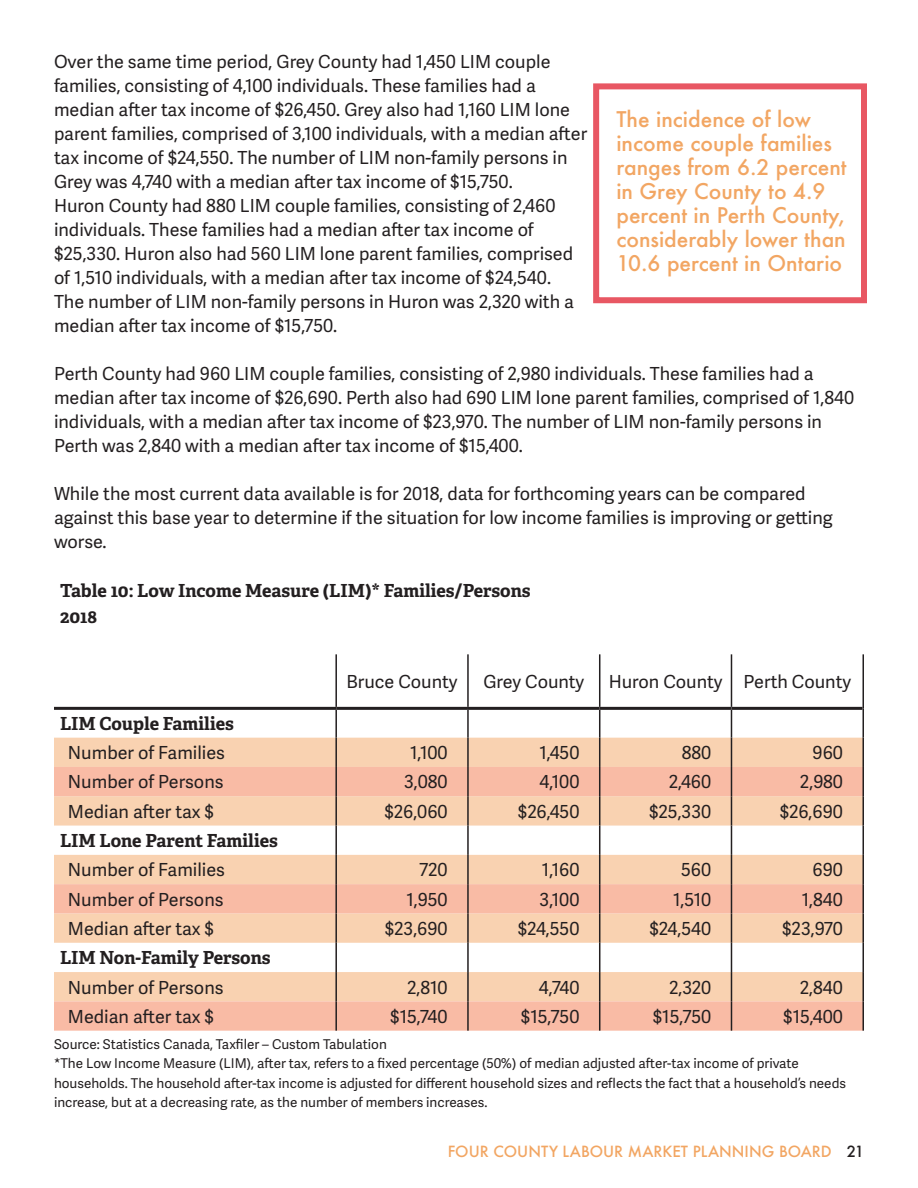
<style>
.page{position:relative;width:918px;height:1188px;background:#fff}
.page>*{position:absolute;margin:0;border:0;box-sizing:border-box;transform-origin:0 0}
.t1{font:500 21px/24px "Futura";color:#f2a663}
.t2{font:18px/24px "Adelle Sans";color:#231f20}
.t3{font:700 18px "Adelle";color:#231f20}
.t4{font:500 15px "Futura";color:#f2a663}
.t5{font:13.5px/19.5px "Adelle Sans";color:#231f20}
.s1{color:#231f20}
</style>
<div class="page">
<div style="left:54px;top:738px;width:808px;height:29px;background:#f9d2b1"></div>
<svg style="left:54px;top:767px;width:808px;height:264px"></svg>
<hr style="left:335px;top:654px;width:2px;height:53px;background:#231f20">
<hr style="left:467px;top:654px;width:2px;height:53px;background:#231f20">
<hr style="left:599px;top:654px;width:1px;height:53px;background:#231f20">
<hr style="left:731px;top:654px;width:1px;height:53px;background:#231f20">
<hr style="left:862px;top:654px;width:2px;height:54px;background:#231f20">
<hr style="left:335px;top:710px;width:2px;height:28px;background:#231f20">
<hr style="left:467px;top:710px;width:2px;height:28px;background:#231f20">
<hr style="left:862px;top:708px;width:2px;height:30px;background:#231f20">
<hr style="left:335px;top:738px;width:2px;height:29px;background:#231f20">
<hr style="left:467px;top:738px;width:2px;height:29px;background:#231f20">
<hr style="left:862px;top:738px;width:2px;height:29px;background:#231f20">
<hr style="left:335px;top:767px;width:2px;height:29px;background:#231f20">
<hr style="left:467px;top:767px;width:2px;height:29px;background:#231f20">
<svg style="left:599px;top:710px;width:1px;height:86px"></svg>
<svg style="left:731px;top:710px;width:1px;height:86px"></svg>
<hr style="left:862px;top:767px;width:2px;height:29px;background:#231f20">
<hr style="left:335px;top:796px;width:2px;height:30px;background:#231f20">
<hr style="left:467px;top:796px;width:2px;height:30px;background:#231f20">
<hr style="left:599px;top:796px;width:1px;height:30px;background:#231f20">
<hr style="left:731px;top:796px;width:1px;height:30px;background:#231f20">
<hr style="left:862px;top:796px;width:2px;height:30px;background:#231f20">
<hr style="left:335px;top:826px;width:2px;height:29px;background:#231f20">
<hr style="left:467px;top:826px;width:2px;height:29px;background:#231f20">
<hr style="left:862px;top:826px;width:2px;height:29px;background:#231f20">
<hr style="left:335px;top:855px;width:2px;height:29px;background:#231f20">
<hr style="left:467px;top:855px;width:2px;height:29px;background:#231f20">
<hr style="left:862px;top:855px;width:2px;height:29px;background:#231f20">
<hr style="left:335px;top:884px;width:2px;height:29px;background:#231f20">
<hr style="left:467px;top:884px;width:2px;height:29px;background:#231f20">
<svg style="left:599px;top:826px;width:1px;height:87px"></svg>
<svg style="left:731px;top:826px;width:1px;height:87px"></svg>
<hr style="left:862px;top:884px;width:2px;height:29px;background:#231f20">
<hr style="left:335px;top:913px;width:2px;height:30px;background:#231f20">
<hr style="left:467px;top:913px;width:2px;height:30px;background:#231f20">
<hr style="left:599px;top:913px;width:1px;height:30px;background:#231f20">
<hr style="left:731px;top:913px;width:1px;height:30px;background:#231f20">
<hr style="left:862px;top:913px;width:2px;height:30px;background:#231f20">
<hr style="left:335px;top:943px;width:2px;height:29px;background:#231f20">
<hr style="left:467px;top:943px;width:2px;height:29px;background:#231f20">
<hr style="left:862px;top:943px;width:2px;height:29px;background:#231f20">
<hr style="left:335px;top:972px;width:2px;height:29px;background:#231f20">
<hr style="left:467px;top:972px;width:2px;height:29px;background:#231f20">
<svg style="left:599px;top:943px;width:1px;height:58px"></svg>
<svg style="left:731px;top:943px;width:1px;height:58px"></svg>
<hr style="left:862px;top:972px;width:2px;height:29px;background:#231f20">
<hr style="left:335px;top:1001px;width:2px;height:30px;background:#231f20">
<hr style="left:467px;top:1001px;width:2px;height:30px;background:#231f20">
<hr style="left:599px;top:1001px;width:1px;height:30px;background:#231f20">
<hr style="left:731px;top:1001px;width:1px;height:30px;background:#231f20">
<hr style="left:862px;top:1001px;width:2px;height:30px;background:#231f20">
<hr style="left:54px;top:707px;width:282px;height:3px;background:#231f20">
<hr style="left:336px;top:707px;width:132px;height:3px;background:#231f20">
<hr style="left:468px;top:707px;width:132px;height:3px;background:#231f20">
<hr style="left:600px;top:707px;width:131px;height:3px;background:#231f20">
<hr style="left:731px;top:707px;width:131px;height:3px;background:#231f20">
<div style="left:593px;top:83px;width:274px;height:220px;border:6px solid #e85763"></div>
<p class="t2" style="left:54px;top:50px;width:535px">Over the same time period, Grey County had 1,450 LIM couple families, consisting of 4,100 individuals. These families had a median after tax income of $26,450. Grey also had 1,160 LIM lone parent families, comprised of 3,100 individuals, with a median after tax income of $24,550. The number of LIM non-family persons in Grey was 4,740 with a median after tax income of $15,750.</p>
<p class="t2" style="left:54px;top:194px;width:522px">Huron County had 880 LIM couple families, consisting of 2,460 individuals. These families had a median after tax income of $25,330. Huron also had 560 LIM lone parent families, comprised of 1,510 individuals, with a median after tax income of $24,540.<br>The number of LIM non-family persons in Huron was 2,320 with a median after tax income of $15,750.</p>
<p class="t2" style="left:54px;top:362px;width:802px">Perth County had 960 LIM couple families, consisting of 2,980 individuals. These families had a median after tax income of $26,690. Perth also had 690 LIM lone parent families, comprised of 1,840 individuals, with a median after tax income of $23,970. The number of LIM non-family persons in Perth was 2,840 with a median after tax income of $15,400.</p>
<p class="t2" style="left:54px;top:482px;width:780px">While the most current data available is for 2018, data for forthcoming years can be compared against this base year to determine if the situation for low income families is improving or getting worse.</p>
<p class="t3" style="left:60px;top:579px;width:472px">Table 10: Low Income Measure (LIM)* Families/Persons</p>
<p class="t3" style="left:60px;top:605px;width:39px">2018</p>
<p class="t1" style="left:616px;top:107px;width:232px">The incidence of low income couple families ranges from 6.2 percent in Grey County to 4.9 percent in Perth County, considerably lower than<br>10.6 percent in Ontario</p>
<p class="t2" style="left:347px;top:670px;width:112px">Bruce County</p>
<p class="t2" style="left:483px;top:670px;width:103px">Grey County</p>
<p class="t2" style="left:609px;top:670px;width:115px">Huron County</p>
<p class="t2" style="left:744px;top:670px;width:109px">Perth County</p>
<p class="t3" style="left:60px;top:712px;width:175px">LIM Couple Families</p>
<p class="t2" style="left:68px;top:741px;width:159px">Number of Families</p>
<p class="t2" style="left:410px;top:741px;width:39px">1,100</p>
<p class="t2" style="left:539px;top:741px;width:42px">1,450</p>
<p class="t2" style="left:682px;top:741px;width:31px">880</p>
<p class="t2" style="left:813px;top:741px;width:32px">960</p>
<p class="t2" style="left:68px;top:771px;width:157px">Number of Persons</p>
<p class="t2" style="left:404px;top:771px;width:45px">3,080</p>
<p class="t2" style="left:539px;top:771px;width:42px">4,100</p>
<p class="t2" style="left:669px;top:771px;width:44px">2,460</p>
<p class="t2" style="left:800px;top:771px;width:45px">2,980</p>
<p class="t2" style="left:68px;top:800px;width:148px">Median after tax $</p>
<p class="t2" style="left:384px;top:800px;width:65px">$26,060</p>
<p class="t2" style="left:518px;top:800px;width:63px">$26,450</p>
<p class="t2" style="left:649px;top:800px;width:64px">$25,330</p>
<p class="t2" style="left:780px;top:800px;width:65px">$26,690</p>
<p class="t3" style="left:60px;top:829px;width:219px">LIM Lone Parent Families</p>
<p class="t2" style="left:68px;top:859px;width:159px">Number of Families</p>
<p class="t2" style="left:419px;top:859px;width:30px">720</p>
<p class="t2" style="left:542px;top:859px;width:39px">1,160</p>
<p class="t2" style="left:681px;top:859px;width:31px">560</p>
<p class="t2" style="left:813px;top:859px;width:32px">690</p>
<p class="t2" style="left:68px;top:888px;width:157px">Number of Persons</p>
<p class="t2" style="left:406px;top:888px;width:43px">1,950</p>
<p class="t2" style="left:540px;top:888px;width:41px">3,100</p>
<p class="t2" style="left:673px;top:888px;width:40px">1,510</p>
<p class="t2" style="left:802px;top:888px;width:43px">1,840</p>
<p class="t2" style="left:68px;top:917px;width:148px">Median after tax $</p>
<p class="t2" style="left:385px;top:917px;width:65px">$23,690</p>
<p class="t2" style="left:518px;top:917px;width:63px">$24,550</p>
<p class="t2" style="left:649px;top:917px;width:63px">$24,540</p>
<p class="t2" style="left:782px;top:917px;width:62px">$23,970</p>
<p class="t3" style="left:60px;top:946px;width:212px">LIM Non-Family Persons</p>
<p class="t2" style="left:68px;top:976px;width:157px">Number of Persons</p>
<p class="t2" style="left:407px;top:976px;width:42px">2,810</p>
<p class="t2" style="left:539px;top:976px;width:42px">4,740</p>
<p class="t2" style="left:669px;top:976px;width:44px">2,320</p>
<p class="t2" style="left:800px;top:976px;width:45px">2,840</p>
<p class="t2" style="left:68px;top:1005px;width:148px">Median after tax $</p>
<p class="t2" style="left:390px;top:1005px;width:59px">$15,740</p>
<p class="t2" style="left:521px;top:1005px;width:60px">$15,750</p>
<p class="t2" style="left:653px;top:1005px;width:60px">$15,750</p>
<p class="t2" style="left:783px;top:1005px;width:61px">$15,400</p>
<p class="t5" style="left:54px;top:1035px;width:334px">Source: Statistics Canada, Taxfiler – Custom Tabulation</p>
<p class="t5" style="left:54px;top:1054px;width:794px">*The Low Income Measure (LIM), after tax, refers to a fixed percentage (50%) of median adjusted after-tax income of private households. The household after-tax income is adjusted for different household sizes and reflects the fact that a household’s needs increase, but at a decreasing rate, as the number of members increases.</p>
<p class="t4" style="left:448px;top:1141px;width:418px">FOUR COUNTY LABOUR MARKET PLANNING BOARD <span class="s1">21</span></p>
</div>
